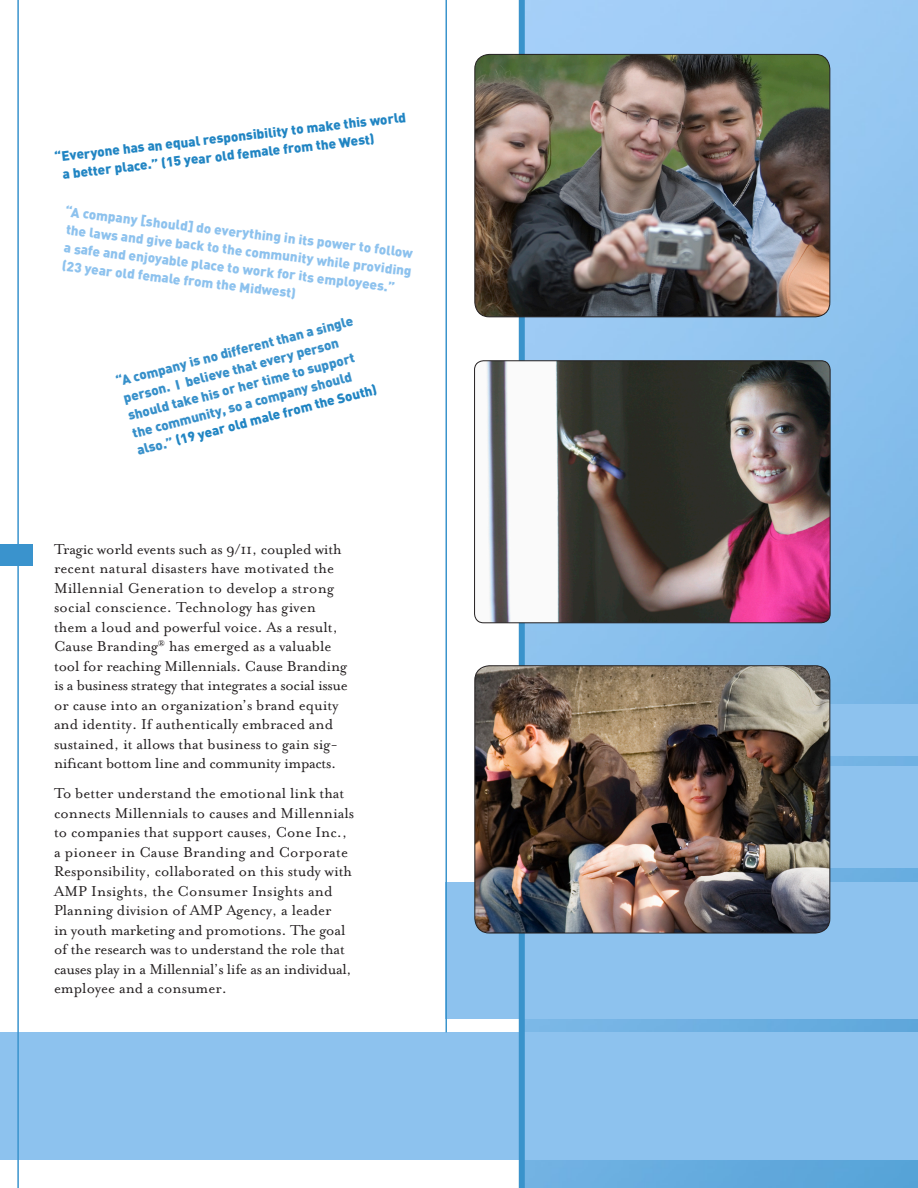
<style>
.page{position:relative;width:918px;height:1188px;background:#fff}
.page>*{position:absolute;margin:0;border:0;box-sizing:border-box;transform-origin:0 0}
.Body{font:16.5px/19.5px "Mrs Eaves Roman";color:#231f20}
.t1{font:900 13.5px/18px "DIN";color:#8dc2ee}
.t2{font:900 13.5px/17.9px "DIN";color:#2185c3}
.t3{font:900 13.5px "DIN";color:#3790ca}
.s1{color:#3790ca}
</style>
<div class="page">
<img style="left:525px;top:0;width:393px;height:1188px">
<div style="left:0;top:1032px;width:918px;height:128px;background:#8dc2ee"></div>
<hr style="left:17px;top:0;width:2px;height:1188px;background:#3a93cd">
<div style="left:810px;top:766px;width:108px;height:102px;background:#8dc2ee"></div>
<div style="left:446px;top:882px;width:472px;height:136px;background:#8dc2ee"></div>
<div style="left:814px;top:704px;width:104px;height:52px;background:#8dc2ee"></div>
<div style="left:519px;top:0;width:6px;height:1188px;background:#3a93cb"></div>
<hr style="left:446px;top:0;width:1px;height:1032px;background:#3b94cc">
<div style="left:0;top:544px;width:33px;height:21px;background:#3a93cd"></div>
<img style="left:475px;top:361px;width:355px;height:262px;border-radius:9px">
<div style="left:474px;top:361px;width:356px;height:262px;border:1px solid #231f20;border-radius:9px"></div>
<img style="left:475px;top:54px;width:355px;height:263px;border-radius:15px">
<div style="left:474px;top:54px;width:356px;height:263px;border:1px solid #231f20;border-radius:15px"></div>
<img style="left:475px;top:666px;width:355px;height:267px;border-radius:15px">
<div style="left:474px;top:665px;width:356px;height:268px;border:1px solid #231f20;border-radius:15px"></div>
<p class="t2" style="left:59px;top:148px;width:349px;text-indent:-6px;rotate:-7deg">“Everyone has an equal responsibility to make this world a better place.” (15 year old female from the West)</p>
<p class="t1" style="left:67px;top:201px;width:352px;rotate:7deg">“A company [should] do everything in its power to follow the laws and give back to the community while providing a safe and enjoyable place to work for its employees.” (23 year old female from the Midwest)</p>
<p class="t3" style="left:114px;top:372px;width:246px;rotate:-14deg">“A company is no different than a single</p>
<p class="t3" style="left:121px;top:389px;width:223px;rotate:-14deg">person. I believe that every person</p>
<p class="t3" style="left:126px;top:406px;width:235px;rotate:-14deg">should take his or her time to support</p>
<p class="t3" style="left:130px;top:424px;width:228px;rotate:-14deg">the community, so a company should</p>
<p class="t2" style="left:135px;top:440px;width:249px;rotate:-14deg"><span class="s1">also.”</span> (19 year old male from the South)</p>
<p class="Body" style="left:54px;top:539px;width:295px">Tragic world events such as 9/11, coupled with recent natural disasters have motivated the Millennial Generation to develop a strong social conscience. Technology has given them a loud and powerful voice. As a result, Cause Branding<sup>®</sup> has emerged as a valuable tool for reaching Millennials. Cause Branding is a business strategy that integrates a social issue or cause into an organization’s brand equity and identity. If authentically embraced and sustained, it allows that business to gain sig&shy;nificant bottom line and community impacts.</p>
<p class="Body" style="left:54px;top:784px;width:302px">To better understand the emotional link that connects Millennials to causes and Millennials to companies that support causes, Cone Inc., a pioneer in Cause Branding and Corporate Responsibility, collaborated on this study with AMP Insights, the Consumer Insights and Planning division of AMP Agency, a leader<br>in youth marketing and promotions. The goal of the research was to understand the role that causes play in a Millennial’s life as an individual, employee and a consumer.</p>
</div>
